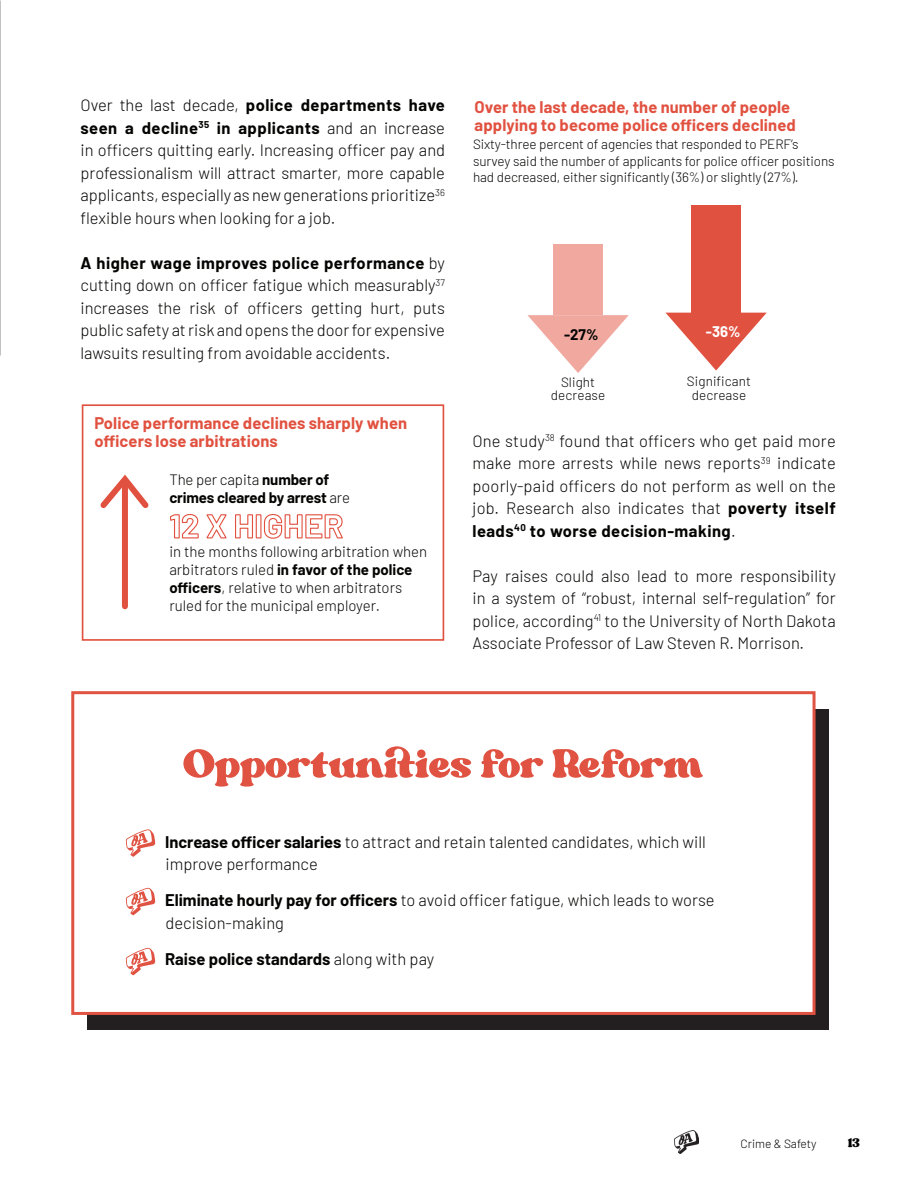
<style>
.page{position:relative;width:918px;height:1188px;background:#fff}
.page>*{position:absolute;margin:0;border:0;box-sizing:border-box;transform-origin:0 0}
.t1{font:57px "Margin";color:#e05241}
.t2{font:18px "Margin";color:#000}
.t3{font:300 16.5px/22.5px "Barlow";color:#040503;text-align:justify}
.t4{font:700 16.5px/18px "Barlow";letter-spacing:.01em;color:#e15140}
.t5{font:700 16.5px "Barlow";color:#040503}
.t6{font:300 15px/18px "Barlow";color:#040503}
.t7{font:700 15px/18px "Barlow";letter-spacing:-.01em;color:#040503}
.t8{font:700 15px "Barlow";color:#fff}
.t9{font:300 13.5px/16.5px "Barlow";letter-spacing:-.01em;color:#040503}
.t10{font:300 13.5px/13.5px "Barlow";letter-spacing:.01em;color:#040503;text-align:center}
.t11{font:300 12px "Barlow";color:#000}
.s1{font-weight:700}
.s2{font-weight:300}
</style>
<div class="page">
<img style="left:674px;top:1130px;width:25px;height:24px">
<div style="left:87px;top:709px;width:742px;height:321px;background:#231f20"></div>
<div style="left:71px;top:691px;width:745px;height:324px;background:#fff;border:3px solid #e05241"></div>
<svg style="left:126px;top:829px;width:29px;height:28px"></svg>
<svg style="left:126px;top:888px;width:29px;height:27px"></svg>
<svg style="left:126px;top:948px;width:29px;height:27px"></svg>
<div style="left:553px;top:244px;width:50px;height:71px;background:#f0a89f"></div>
<svg style="left:527px;top:315px;width:102px;height:58px"></svg>
<div style="left:691px;top:205px;width:50px;height:108px;background:#e15140"></div>
<svg style="left:666px;top:313px;width:101px;height:58px"></svg>
<div style="left:82px;top:404px;width:362px;height:237px;border:2px solid #e15140"></div>
<div style="left:122px;top:486px;width:6px;height:120px;background:#e15140"></div>
<svg style="left:100px;top:474px;width:49px;height:40px"></svg>
<svg style="left:170px;top:514px;width:29px;height:25px"></svg>
<svg style="left:206px;top:514px;width:21px;height:25px"></svg>
<svg style="left:235px;top:514px;width:108px;height:25px"></svg>
<p class="t3" style="left:80px;top:93px;width:366px">Over the last decade, <span class="s1">police departments have seen a decline</span><sup>35</sup> <span class="s1">in applicants</span> and an increase in officers quitting early. Increasing officer pay and professionalism will attract smarter, more capable applicants, especially as new generations prioritize<sup>36 </sup>flexible hours when looking for a job.</p>
<p class="t3" style="left:80px;top:250px;width:366px"><span class="s1">A higher wage improves police performance</span> by cutting down on officer fatigue which measurably<sup>37 </sup>increases the risk of officers getting hurt, puts public safety at risk and opens the door for expensive lawsuits resulting from avoidable accidents.</p>
<p class="t4" style="left:94px;top:413px;width:314px">Police performance declines sharply when officers lose arbitrations</p>
<p class="t7" style="left:169px;top:469px;width:182px"><span class="s2">The per capita</span> number of crimes cleared by arrest <span class="s2">are</span></p>
<p class="t6" style="left:169px;top:541px;width:259px">in the months following arbitration when arbitrators ruled <span class="s1">in favor of the police officers</span>, relative to when arbitrators ruled for the municipal employer.</p>
<p class="t4" style="left:475px;top:97px;width:323px">Over the last decade, the number of people applying to become police officers declined</p>
<p class="t9" style="left:473px;top:135px;width:363px">Sixty-three percent of agencies that responded to PERF’s survey said the number of applicants for police officer positions had decreased, either significantly (36%) or slightly (27%).</p>
<p class="t7" style="left:564px;top:324px;width:36px">-27%</p>
<p class="t8" style="left:706px;top:320px;width:36px">-36%</p>
<p class="t10" style="left:551px;top:374px;width:56px">Slight decrease</p>
<p class="t10" style="left:687px;top:374px;width:66px">Significant decrease</p>
<p class="t3" style="left:472px;top:428px;width:365px">One study<sup>38</sup> found that officers who get paid more make more arrests while news reports<sup>39</sup> indicate poorly-paid officers do not perform as well on the job. Research also indicates that <span class="s1">poverty itself leads</span><sup>40</sup> <span class="s1">to worse decision-making</span>.</p>
<p class="t3" style="left:472px;top:563px;width:365px">Pay raises could also lead to more responsibility in a system of “robust, internal self-regulation” for police, according<sup>41</sup> to the University of North Dakota Associate Professor of Law Steven R. Morrison.</p>
<p class="t1" style="left:183px;top:737px;width:521px">Opportunities for Reform</p>
<p class="t3" style="left:165px;top:829px;width:542px"><span class="s1">Increase officer salaries</span> to attract and retain talented candidates, which will improve performance</p>
<p class="t3" style="left:165px;top:888px;width:551px"><span class="s1">Eliminate hourly pay for officers</span> to avoid officer fatigue, which leads to worse decision-making</p>
<p class="t5" style="left:165px;top:947px;width:271px">Raise police standards <span class="s2">along with pay</span></p>
<p class="t11" style="left:741px;top:1135px;width:77px">Crime &amp; Safety</p>
<p class="t2" style="left:848px;top:1135px;width:13px">13</p>
</div>
